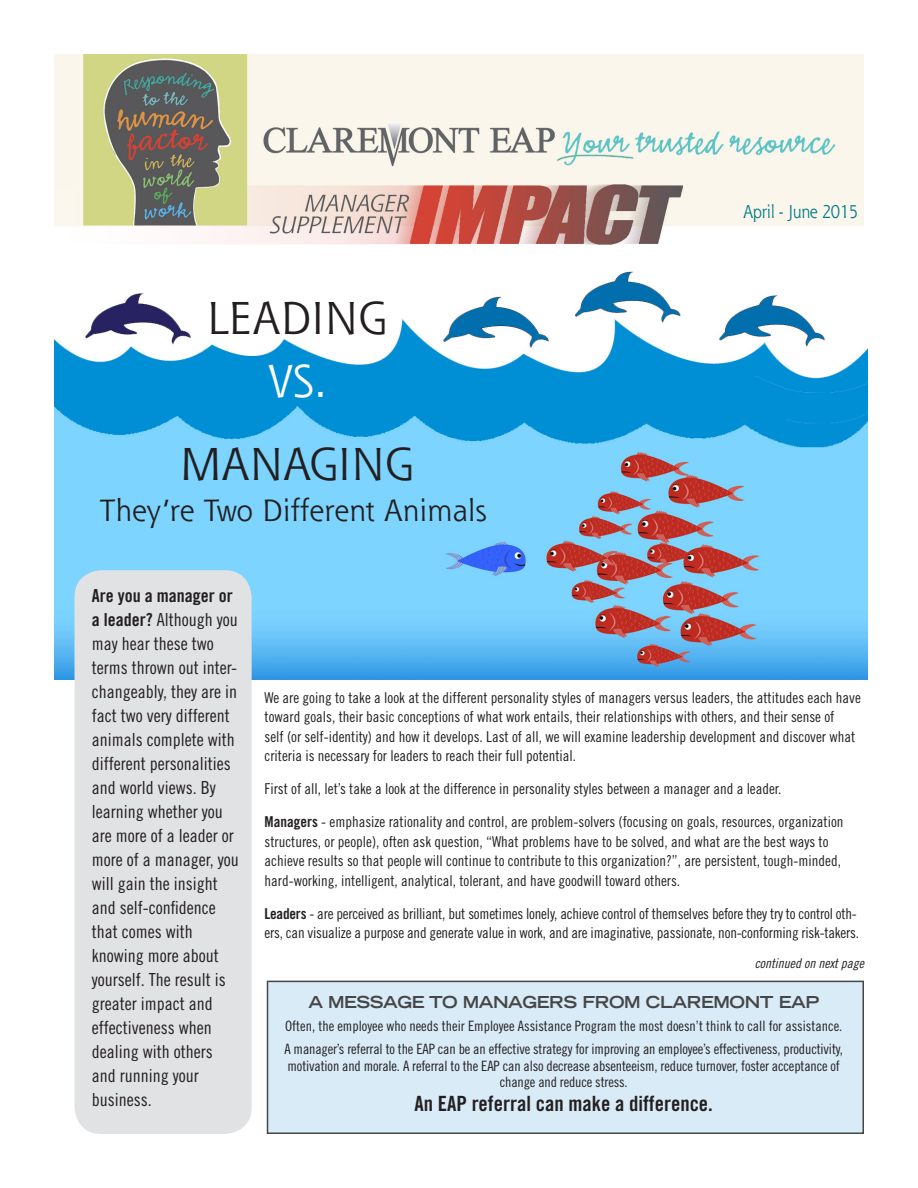
<style>
.page{position:relative;width:918px;height:1188px;background:#fff}
.page>*{position:absolute;margin:0;border:0;box-sizing:border-box;transform-origin:0 0}
.arial_red_sbhd{font:45px "Shannon Std";color:#231f20}
.arial_red_sbhd-2{font:45px "Shannon Std";color:#fff}
.arial_red_sbhd-3{font:30px "Shannon Std";color:#231f20}
.t1{font:21px "Trade Gothic Bold Cond Twenty";color:#231f20}
.arial_red_sbhd-4{font:18px/24px "Trade Gothic Cond Eighteen";color:#231f20}
.t2{font:18px "Shannon Std";letter-spacing:-.025em;color:#007b85;scale:.9 1}
.t3{font:700 expanded 16.5px "Trade Gothic LH";letter-spacing:-.025em;color:#454647}
.arial_red_sbhd-5{font:15px/19.5px "Trade Gothic Cond Eighteen";color:#231f20}
.t4{font:14.25px/16.5px "Trade Gothic Cond Eighteen";letter-spacing:-.01em;color:#231f20;text-align:center}
.t5{font:13.5px "Trade Gothic Cond Eighteen Obl";color:#231f20}
.s1{font-family:"Trade Gothic Bold Cond Twenty"}
</style>
<div class="page">
<div style="left:267px;top:981px;width:597px;height:153px;background:#d9ebf7;border:2px solid #454647"></div>
<img style="left:54px;top:54px;width:810px;height:191px">
<img style="left:54px;top:271px;width:813px;height:408px">
<div style="left:75px;top:570px;width:177px;height:564px;background:#e1e2e4;border-radius:27px"></div>
<p class="arial_red_sbhd" style="left:207px;top:290px;width:181px">LEADING</p>
<p class="arial_red_sbhd-2" style="left:267px;top:353px;width:61px">VS.</p>
<p class="arial_red_sbhd" style="left:180px;top:435px;width:235px">MANAGING</p>
<p class="arial_red_sbhd-3" style="left:100px;top:491px;width:388px">They’re Two Different Animals</p>
<p class="t2" style="left:743px;top:200px;width:129px">April - June 2015</p>
<p class="arial_red_sbhd-4" style="left:92px;top:583px;width:148px"><span class="s1">Are you a manager or a leader?</span> Although you may hear these two terms thrown out inter&shy;changeably, they are in fact two very different animals complete with different personalities and world views. By learning whether you are more of a leader or more of a manager, you will gain the insight and self-confidence that comes with knowing more about yourself. The result is greater impact and effectiveness when dealing with others and running your business.</p>
<p class="arial_red_sbhd-5" style="left:265px;top:688px;width:598px">We are going to take a look at the different personality styles of managers versus leaders, the attitudes each have toward goals, their basic conceptions of what work entails, their relationships with others, and their sense of<br>self (or self-identity) and how it develops. Last of all, we will examine leadership development and discover what criteria is necessary for leaders to reach their full potential.</p>
<p class="arial_red_sbhd-5" style="left:265px;top:779px;width:519px">First of all, let’s take a look at the difference in personality styles between a manager and a leader.</p>
<p class="arial_red_sbhd-5" style="left:265px;top:812px;width:580px"><span class="s1">Managers</span> - emphasize rationality and control, are problem-solvers (focusing on goals, resources, organization structures, or people), often ask question, “What problems have to be solved, and what are the best ways to achieve results so that people will continue to contribute to this organization?”, are persistent, tough-minded, hard-working, intelligent, analytical, tolerant, and have goodwill toward others.</p>
<p class="arial_red_sbhd-5" style="left:265px;top:904px;width:596px"><span class="s1">Leaders</span> - are perceived as brilliant, but sometimes lonely, achieve control of themselves before they try to control oth&shy;ers, can visualize a purpose and generate value in work, and are imaginative, passionate, non-conforming risk-takers.</p>
<p class="t5" style="left:755px;top:955px;width:111px">continued on next page</p>
<p class="t3" style="left:308px;top:991px;width:512px">A MESSAGE TO MANAGERS FROM CLAREMONT EAP</p>
<p class="t4" style="left:285px;top:1018px;width:559px">Often, the employee who needs their Employee Assistance Program the most doesn’t think to call for assistance.</p>
<p class="t4" style="left:284px;top:1041px;width:560px">A manager’s referral to the EAP can be an effective strategy for improving an employee’s effectiveness, productivity, motivation and morale. A referral to the EAP can also decrease absenteeism, reduce turnover, foster acceptance of change and reduce stress.</p>
<p class="t1" style="left:415px;top:1090px;width:300px">An EAP referral can make a difference.</p>
</div>
